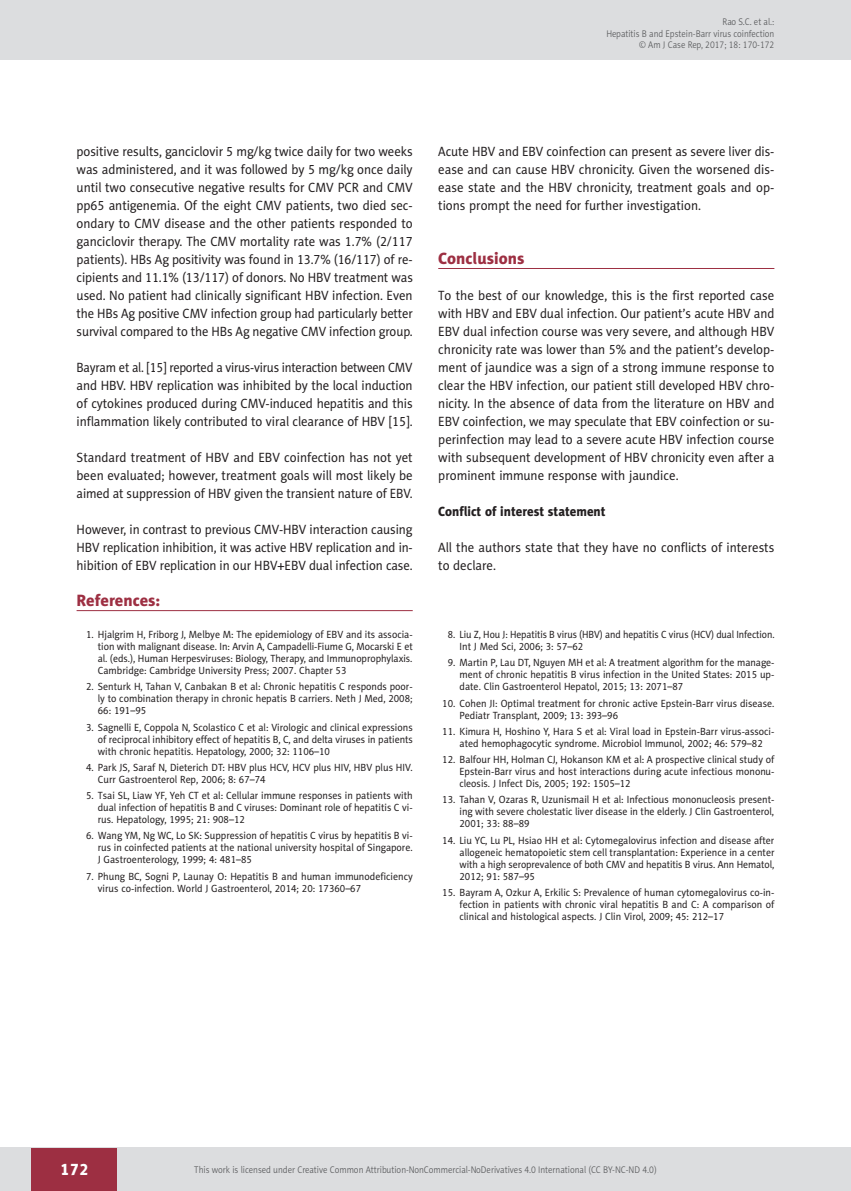
<style>
.page{position:relative;width:851px;height:1191px;background:#fff}
.page>*{position:absolute;margin:0;border:0;box-sizing:border-box;transform-origin:0 0}
.AJCR_Headline_1{font:16.5px "Naomi Sans EFN Heavy";color:#9d2f42}
.AJCR_Referencje_Tytu{font:16.5px "Naomi Sans EFN Heavy";color:#9d2f42}
.t1{font:16.5px "Naomi Sans EFN Heavy";color:#fff}
.AJCR_Body{font:13.5px/18px "Naomi Sans EFN";letter-spacing:-.005em;color:#231f20;text-align:justify;scale:.95 1}
.AJCR_Body-2{font:13.5px/18px "Naomi Sans EFN";letter-spacing:-.005em;color:#231f20;text-align:justify;scale:.94 1}
.AJCR_Body-3{font:13.5px/18px "Naomi Sans EFN";letter-spacing:-.005em;color:#231f20;text-align:justify;scale:.92 1}
.AJCR_Headline_2{font:13.5px "Naomi Sans EFN Heavy";color:#231f20;scale:.95 1}
.AJCR_Referencje_punk{font:10.5px/12px "Naomi Sans EFN";color:#231f20;text-align:justify;scale:.95 1}
.AJCR_Referencje_punk-2{font:10.5px/12px "Naomi Sans EFN";color:#231f20;scale:.93 1}
.AJCR_pagina_zywa{font:9.75px/11.2px "Naomi Sans EFN Light";color:#57585a;text-align:right;scale:.9 1}
.AJCR_pagina_sygnatur{font:9.75px "Naomi Sans EFN Light";color:#57585a;scale:.9 1}
</style>
<div class="page">
<hr style="left:438px;top:268px;width:336px;height:1px;background:#9d2f42">
<hr style="left:77px;top:610px;width:335px;height:1px;background:#9d2f42">
<div style="left:0;top:1148px;width:850px;height:43px;background:#dcdddf"></div>
<div style="left:32px;top:1147px;width:85px;height:43px;background:#9d2f42"></div>
<div style="left:0;top:0;width:850px;height:60px;background:#dcdddf"></div>
<p class="AJCR_pagina_zywa" style="left:606px;top:16px;width:188px">Rao S.C. et al.:<br>Hepatitis B and Epstein-Barr virus coinfection</p>
<p class="AJCR_pagina_sygnatur" style="left:639px;top:39px;width:152px">© Am J Case Rep, 2017; 18: 170-172</p>
<p class="AJCR_Body" style="left:77px;top:142px;width:355px">positive results, ganciclovir 5 mg/kg twice daily for two weeks was administered, and it was followed by 5 mg/kg once daily until two consecutive negative results for CMV PCR and CMV pp65 antigenemia. Of the eight CMV patients, two died sec&shy;ondary to CMV disease and the other patients responded to ganciclovir therapy. The CMV mortality rate was 1.7% (2/117 patients). HBs Ag positivity was found in 13.7% (16/117) of re&shy;cipients and 11.1% (13/117) of donors. No HBV treatment was used. No patient had clinically significant HBV infection. Even the HBs Ag positive CMV infection group had particularly better survival compared to the HBs Ag negative CMV infection group.</p>
<p class="AJCR_Body-3" style="left:77px;top:358px;width:367px">Bayram et al. [15] reported a virus-virus interaction between CMV and HBV. HBV replication was inhibited by the local induction of cytokines produced during CMV-induced hepatitis and this inflammation likely contributed to viral clearance of HBV [15].</p>
<p class="AJCR_Body" style="left:77px;top:448px;width:355px">Standard treatment of HBV and EBV coinfection has not yet been evaluated; however, treatment goals will most likely be aimed at suppression of HBV given the transient nature of EBV.</p>
<p class="AJCR_Body-2" style="left:77px;top:520px;width:359px">However, in contrast to previous CMV-HBV interaction causing HBV replication inhibition, it was active HBV replication and in&shy;hibition of EBV replication in our HBV+EBV dual infection case.</p>
<p class="AJCR_Referencje_Tytu" style="left:77px;top:590px;width:85px">References:</p>
<p class="AJCR_Referencje_punk" style="left:98px;top:628px;width:333px;text-indent:-12px">1. Hjalgrim H, Friborg J, Melbye M: The epidemiology of EBV and its associa&shy;tion with malignant disease. In: Arvin A, Campadelli-Fiume G, Mocarski E et al. (eds.), Human Herpesviruses: Biology, Therapy, and Immunoprophylaxis.<br>Cambridge: Cambridge University Press; 2007. Chapter 53</p>
<p class="AJCR_Referencje_punk" style="left:98px;top:681px;width:333px;text-indent:-12px">2. Senturk H, Tahan V, Canbakan B et al: Chronic hepatitis C responds poor&shy;ly to combination therapy in chronic hepatis B carriers. Neth J Med, 2008; 66: 191–95</p>
<p class="AJCR_Referencje_punk" style="left:98px;top:721px;width:333px;text-indent:-12px">3. Sagnelli E, Coppola N, Scolastico C et al: Virologic and clinical expressions of reciprocal inhibitory effect of hepatitis B, C, and delta viruses in patients with chronic hepatitis. Hepatology, 2000; 32: 1106–10</p>
<p class="AJCR_Referencje_punk" style="left:98px;top:761px;width:333px;text-indent:-12px">4. Park JS, Saraf N, Dieterich DT: HBV plus HCV, HCV plus HIV, HBV plus HIV.<br>Curr Gastroenterol Rep, 2006; 8: 67–74</p>
<p class="AJCR_Referencje_punk" style="left:98px;top:789px;width:333px;text-indent:-12px">5. Tsai SL, Liaw YF, Yeh CT et al: Cellular immune responses in patients with dual infection of hepatitis B and C viruses: Dominant role of hepatitis C vi&shy;rus. Hepatology, 1995; 21: 908–12</p>
<p class="AJCR_Referencje_punk" style="left:98px;top:830px;width:333px;text-indent:-12px">6. Wang YM, Ng WC, Lo SK: Suppression of hepatitis C virus by hepatitis B vi&shy;rus in coinfected patients at the national university hospital of Singapore.<br>J Gastroenterology, 1999; 4: 481–85</p>
<p class="AJCR_Referencje_punk" style="left:98px;top:870px;width:333px;text-indent:-12px">7. Phung BC, Sogni P, Launay O: Hepatitis B and human immunodeficiency virus co-infection. World J Gastroenterol, 2014; 20: 17360–67</p>
<p class="AJCR_Body-2" style="left:438px;top:142px;width:359px">Acute HBV and EBV coinfection can present as severe liver dis&shy;ease and can cause HBV chronicity. Given the worsened dis&shy;ease state and the HBV chronicity, treatment goals and op&shy;tions prompt the need for further investigation.</p>
<p class="AJCR_Headline_1" style="left:438px;top:248px;width:88px">Conclusions</p>
<p class="AJCR_Body" style="left:438px;top:286px;width:355px">To the best of our knowledge, this is the first reported case with HBV and EBV dual infection. Our patient’s acute HBV and EBV dual infection course was very severe, and although HBV chronicity rate was lower than 5% and the patient’s develop&shy;ment of jaundice was a sign of a strong immune response to clear the HBV infection, our patient still developed HBV chro&shy;nicity. In the absence of data from the literature on HBV and EBV coinfection, we may speculate that EBV coinfection or su&shy;perinfection may lead to a severe acute HBV infection course with subsequent development of HBV chronicity even after a prominent immune response with jaundice.</p>
<p class="AJCR_Headline_2" style="left:438px;top:503px;width:178px">Conflict of interest statement</p>
<p class="AJCR_Body" style="left:438px;top:538px;width:355px">All the authors state that they have no conflicts of interests to declare.</p>
<p class="AJCR_Referencje_punk-2" style="left:459px;top:628px;width:340px;text-indent:-12px">8. Liu Z, Hou J: Hepatitis B virus (HBV) and hepatitis C virus (HCV) dual Infection.<br>Int J Med Sci, 2006; 3: 57–62</p>
<p class="AJCR_Referencje_punk" style="left:459px;top:657px;width:333px;text-indent:-12px">9. Martin P, Lau DT, Nguyen MH et al: A treatment algorithm for the manage&shy;ment of chronic hepatitis B virus infection in the United States: 2015 up&shy;date. Clin Gastroenterol Hepatol, 2015; 13: 2071–87</p>
<p class="AJCR_Referencje_punk" style="left:459px;top:697px;width:333px;text-indent:-17px">10. Cohen JI: Optimal treatment for chronic active Epstein-Barr virus disease.<br>Pediatr Transplant, 2009; 13: 393–96</p>
<p class="AJCR_Referencje_punk" style="left:442px;top:725px;width:351px;text-align:center">11. Kimura H, Hoshino Y, Hara S et al: Viral load in Epstein-Barr virus-associ&shy;ated hemophagocytic syndrome. Microbiol Immunol, 2002; 46: 579–82</p>
<p class="AJCR_Referencje_punk" style="left:459px;top:753px;width:333px;text-indent:-17px">12. Balfour HH, Holman CJ, Hokanson KM et al: A prospective clinical study of Epstein-Barr virus and host interactions during acute infectious mononu&shy;cleosis. J Infect Dis, 2005; 192: 1505–12</p>
<p class="AJCR_Referencje_punk" style="left:459px;top:794px;width:333px;text-indent:-17px">13. Tahan V, Ozaras R, Uzunismail H et al: Infectious mononucleosis present&shy;ing with severe cholestatic liver disease in the elderly. J Clin Gastroenterol, 2001; 33: 88–89</p>
<p class="AJCR_Referencje_punk" style="left:459px;top:834px;width:333px;text-indent:-17px">14. Liu YC, Lu PL, Hsiao HH et al: Cytomegalovirus infection and disease after allogeneic hematopoietic stem cell transplantation: Experience in a center with a high seroprevalence of both CMV and hepatitis B virus. Ann Hematol, 2012; 91: 587–95</p>
<p class="AJCR_Referencje_punk" style="left:459px;top:886px;width:333px;text-indent:-17px">15. Bayram A, Ozkur A, Erkilic S: Prevalence of human cytomegalovirus co-in&shy;fection in patients with chronic viral hepatitis B and C: A comparison of clinical and histological aspects. J Clin Virol, 2009; 45: 212–17</p>
<p class="t1" style="left:60px;top:1159px;width:30px">172</p>
<p class="AJCR_pagina_zywa" style="left:194px;top:1164px;width:515px">This work is licensed under Creative Common Attribution-NonCommercial-NoDerivatives 4.0 International (CC BY-NC-ND 4.0)</p>
</div>
